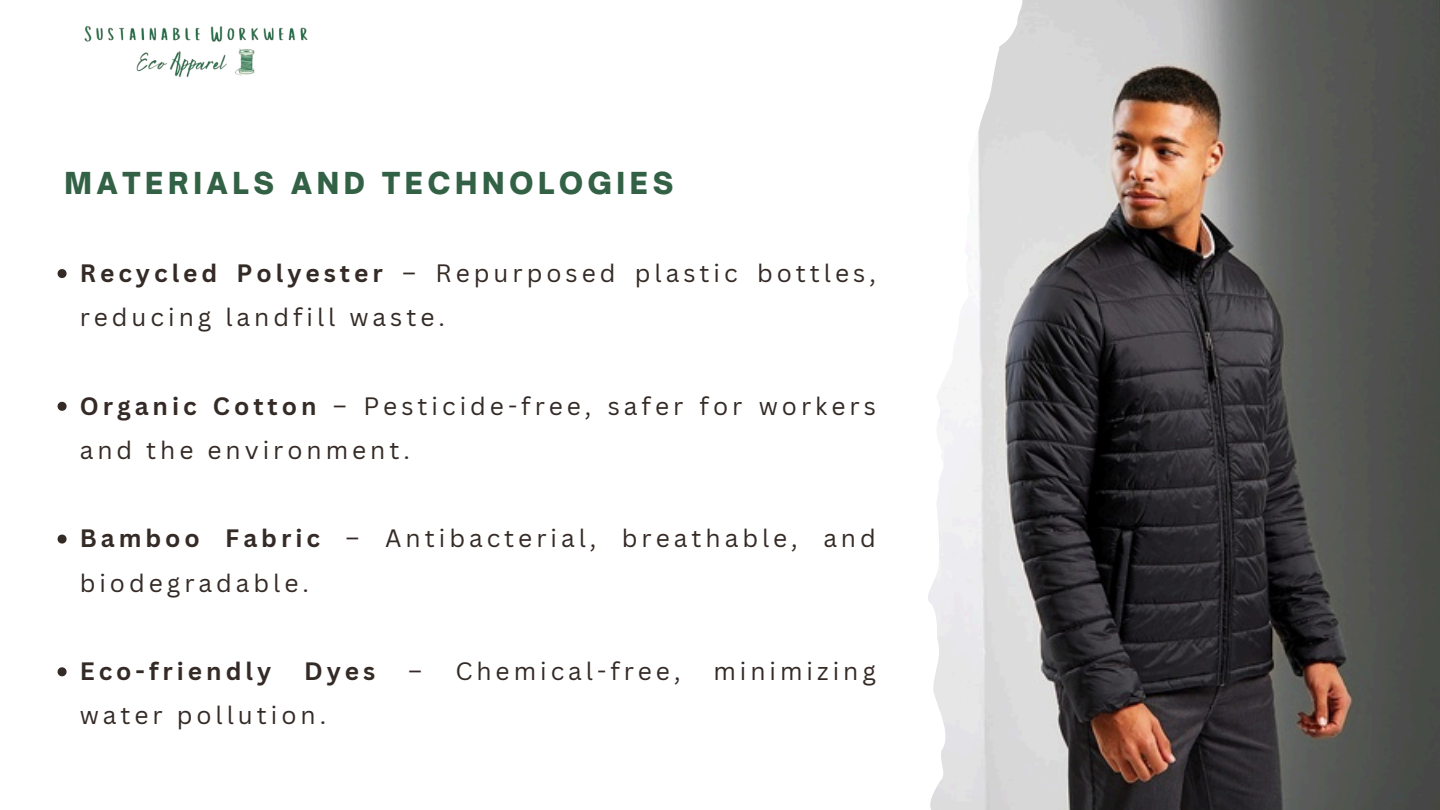
<style>
.page{position:relative;width:1440px;height:810px;background:#fff}
.page>*{position:absolute;margin:0;border:0;box-sizing:border-box;transform-origin:0 0}
.t1{font:900 29px "Open Sauce One";letter-spacing:.165em;color:#326145}
.t2{font:24.5px/44.2px "Canva Sans";letter-spacing:.165em;color:#342a26}
.t3{font:700 24.5px "Canva Sans";letter-spacing:.165em;color:#342a26}
.s1{font-weight:700}
</style>
<div class="page">
<img style="left:929px;top:0;width:511px;height:810px">
<svg style="left:58px;top:269px;width:9px;height:9px"></svg>
<svg style="left:58px;top:402px;width:9px;height:9px"></svg>
<svg style="left:58px;top:535px;width:9px;height:9px"></svg>
<svg style="left:58px;top:667px;width:9px;height:9px"></svg>
<img style="left:84px;top:25px;width:224px;height:53px">
<h1 class="t1" style="left:64px;top:165px;width:611px">MATERIALS AND TECHNOLOGIES</h1>
<p class="t2" style="left:80px;top:250px;width:798px"><span class="s1">Recycled Polyester</span> – Repurposed plastic bottles, reducing landfill waste.</p>
<p class="t2" style="left:80px;top:383px;width:798px"><span class="s1">Organic Cotton</span> – Pesticide-free, safer for workers and the environment.</p>
<p class="t2" style="left:80px;top:516px;width:798px"><span class="s1">Bamboo Fabric</span> – Antibacterial, breathable, and biodegradable.</p>
<p class="t3" style="left:80px;top:654px;width:193px">Eco-friendly</p>
<p class="t3" style="left:304px;top:654px;width:73px">Dyes</p>
<p class="t2" style="left:408px;top:648px;width:274px">– Chemical-free,</p>
<p class="t2" style="left:713px;top:648px;width:164px">minimizing</p>
<p class="t2" style="left:80px;top:693px;width:248px">water pollution.</p>
</div>
